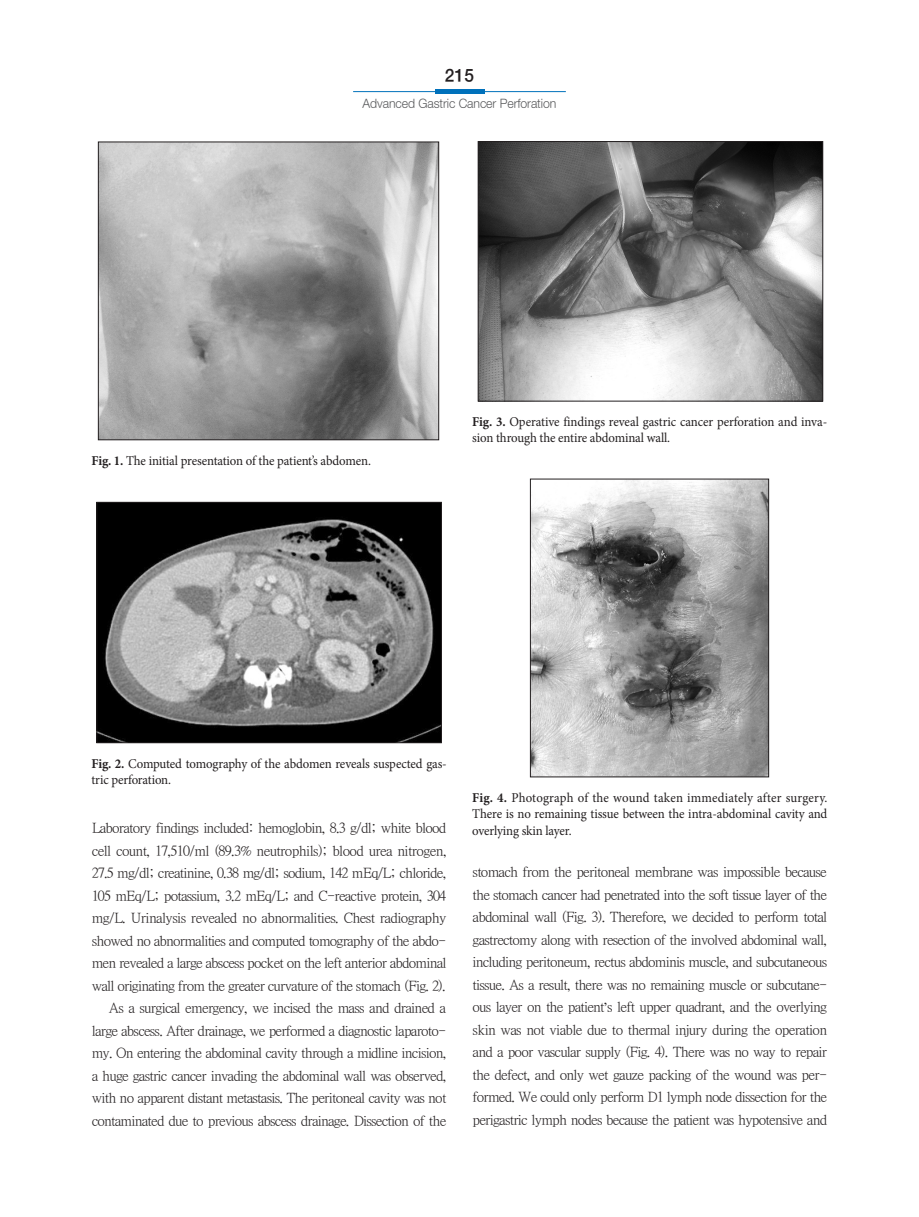
<style>
.page{position:relative;width:919px;height:1217px;background:#fff}
.page>*{position:absolute;margin:0;border:0;box-sizing:border-box;transform-origin:0 0}
.t1{font:18px "Sand Kg";color:#231f20}
.본문_바탕글{font:14.25px/22.5px "Ymjo 420";letter-spacing:-.1em;color:#231f20;text-align:justify}
.그림제목{font:13.5px/16.2px "Minion Pro";letter-spacing:-.01em;color:#231f20;scale:.95 1}
.머리글_왼쪽{font:12.75px "Sand Jg";letter-spacing:-.005em;color:#57585a}
.s1{font-weight:700}
.s2{font-family:"Times"}
</style>
<div class="page">
<hr style="left:353px;top:91px;width:213px;height:1px;background:#0071bb">
<div style="left:435px;top:89px;width:49px;height:5px;background:#0071bb"></div>
<img style="left:100px;top:144px;width:337px;height:294px">
<div style="left:98px;top:142px;width:341px;height:298px;border:1px solid #231f20"></div>
<img style="left:480px;top:143px;width:341px;height:256px">
<div style="left:478px;top:141px;width:345px;height:260px;border:1px solid #231f20"></div>
<img style="left:532px;top:480px;width:234px;height:295px">
<div style="left:530px;top:478px;width:238px;height:299px;border:1px solid #231f20"></div>
<img style="left:98px;top:504px;width:341px;height:236px">
<div style="left:96px;top:502px;width:345px;height:240px;border:1px solid #231f20"></div>
<p class="t1" style="left:445px;top:67px;width:31px">215</p>
<p class="머리글_왼쪽" style="left:362px;top:98px;width:195px">Advanced Gastric Cancer Perforation</p>
<p class="그림제목" style="left:91px;top:452px;width:295px"><span class="s1">Fig. 1.</span> The initial presentation of the patient’s abdomen.</p>
<p class="그림제목" style="left:472px;top:413px;width:375px"><span class="s1">Fig. 3.</span> Operative findings reveal gastric cancer perforation and inva&shy;sion through the entire abdominal wall.</p>
<p class="그림제목" style="left:91px;top:755px;width:375px"><span class="s1">Fig. 2.</span> Computed tomography of the abdomen reveals suspected gas&shy;tric perforation.</p>
<p class="본문_바탕글" style="left:91px;top:817px;width:357px">Laboratory findings included: hemoglobin, 8.3 g/dl; white blood cell count, 17,510/ml (89.3% neutrophils); blood urea nitrogen, 27.5 mg/dl; creatinine, 0.38 mg/dl; sodium, 142 mEq/L; chloride, 105 mEq/L; potassium, 3.2 mEq/L; and C-reactive protein, 304 mg/L. Urinalysis revealed no abnormalities. Chest radiography showed no abnormalities and computed tomography of the abdo&shy;men revealed a large abscess pocket on the left anterior abdominal wall originating from the greater curvature of the stomach (Fig. 2).</p>
<p class="본문_바탕글" style="left:91px;top:997px;width:357px;text-indent:17px">As a surgical emergency, we incised the mass and drained a large abscess. After drainage, we performed a diagnostic laparoto&shy;my. On entering the abdominal cavity through a midline incision, a huge gastric cancer invading the abdominal wall was observed, with no apparent distant metastasis. The peritoneal cavity was not contaminated due to previous abscess drainage. Dissection of the</p>
<p class="그림제목" style="left:472px;top:789px;width:375px;text-align:justify"><span class="s1">Fig. 4.</span> Photograph of the wound taken immediately after surgery.<br>There is no remaining tissue between the intra-abdominal cavity and overlying skin layer.</p>
<p class="본문_바탕글" style="left:472px;top:861px;width:357px">stomach from the peritoneal membrane was impossible because the stomach cancer had penetrated into the soft tissue layer of the abdominal wall (Fig. 3). Therefore, we decided to perform total gastrectomy along with resection of the involved abdominal wall, including peritoneum, rectus abdominis muscle, and subcutaneous tissue. As a result, there was no remaining muscle or subcutane&shy;ous layer on the patient<span class="s2">’</span>s left upper quadrant, and the overlying skin was not viable due to thermal injury during the operation and a poor vascular supply (Fig. 4). There was no way to repair the defect, and only wet gauze packing of the wound was per&shy;formed. We could only perform D1 lymph node dissection for the perigastric lymph nodes because the patient was hypotensive and</p>
</div>
